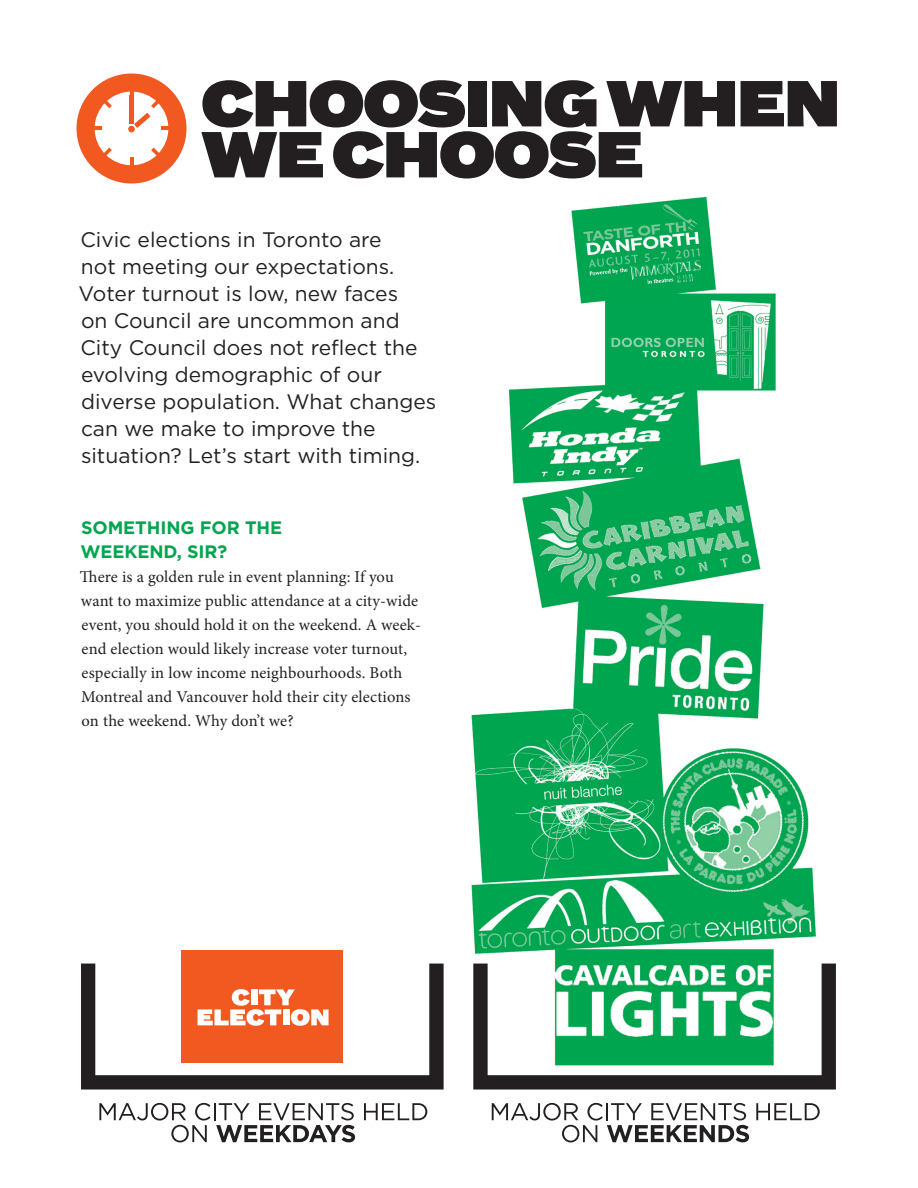
<style>
.page{position:relative;width:918px;height:1188px;background:#fff}
.page>*{position:absolute;margin:0;border:0;box-sizing:border-box;transform-origin:0 0}
.t1{font:60px/51px "Bau Super";letter-spacing:-.04em;color:#231f20}
.t2{font:21px/27px "Gotham HTF";color:#231f20}
.t3{font:700 18px/24px "Gotham HTF";letter-spacing:-.005em;color:#00a54f}
.t4{font:16.5px/24px "Minion Pro";letter-spacing:.005em;color:#231f20}
</style>
<div class="page">
<img style="left:471px;top:196px;width:363px;height:768px">
<svg style="left:364px;top:1103px;width:63px;height:17px"></svg>
<svg style="left:99px;top:1103px;width:256px;height:39px"></svg>
<svg style="left:81px;top:964px;width:363px;height:126px"></svg>
<svg style="left:756px;top:1103px;width:64px;height:17px"></svg>
<svg style="left:492px;top:1103px;width:257px;height:39px"></svg>
<svg style="left:473px;top:964px;width:363px;height:126px"></svg>
<div style="left:181px;top:950px;width:162px;height:113px;background:#f15921"></div>
<svg style="left:198px;top:989px;width:131px;height:37px"></svg>
<div style="left:77px;top:74px;width:110px;height:110px;background:#f15921;border-radius:50%"></div>
<div style="left:95px;top:92px;width:73px;height:73px;background:#fff;border-radius:50%"></div>
<div style="left:128px;top:126px;width:7px;height:6px;background:#f15921;border-radius:50%"></div>
<div style="left:129px;top:95px;width:5px;height:29px;background:#f15921"></div>
<svg style="left:130px;top:157px;width:3px;height:8px"></svg>
<svg style="left:95px;top:126px;width:7px;height:4px"></svg>
<svg style="left:104px;top:100px;width:8px;height:8px"></svg>
<svg style="left:151px;top:148px;width:8px;height:8px"></svg>
<svg style="left:130px;top:91px;width:39px;height:39px"></svg>
<svg style="left:104px;top:148px;width:8px;height:8px"></svg>
<h1 class="t1" style="left:201px;top:77px;width:642px">CHOOSING WHEN<br>WE CHOOSE</h1>
<p class="t2" style="left:79px;top:226px;width:359px">Civic elections in Toronto are<br>not meeting our expectations.<br>Voter turnout is low, new faces<br>on Council are uncommon and<br>City Council does not reflect the evolving demographic of our diverse population. What changes can we make to improve the situation? Let’s start with timing.</p>
<p class="t3" style="left:80px;top:515px;width:203px">SOM ETHING FOR THE<br>WEEKEND, SIR?</p>
<p class="t4" style="left:80px;top:565px;width:343px">There is a golden rule in event planning: If you want to maximize public attendance at a city-wide event, you should hold it on the weekend. A week&shy;end election would likely increase voter turnout, especially in low income neighbourhoods. Both Montreal and Vancouver hold their city elections on the weekend. Why don’t we?</p>
</div>
